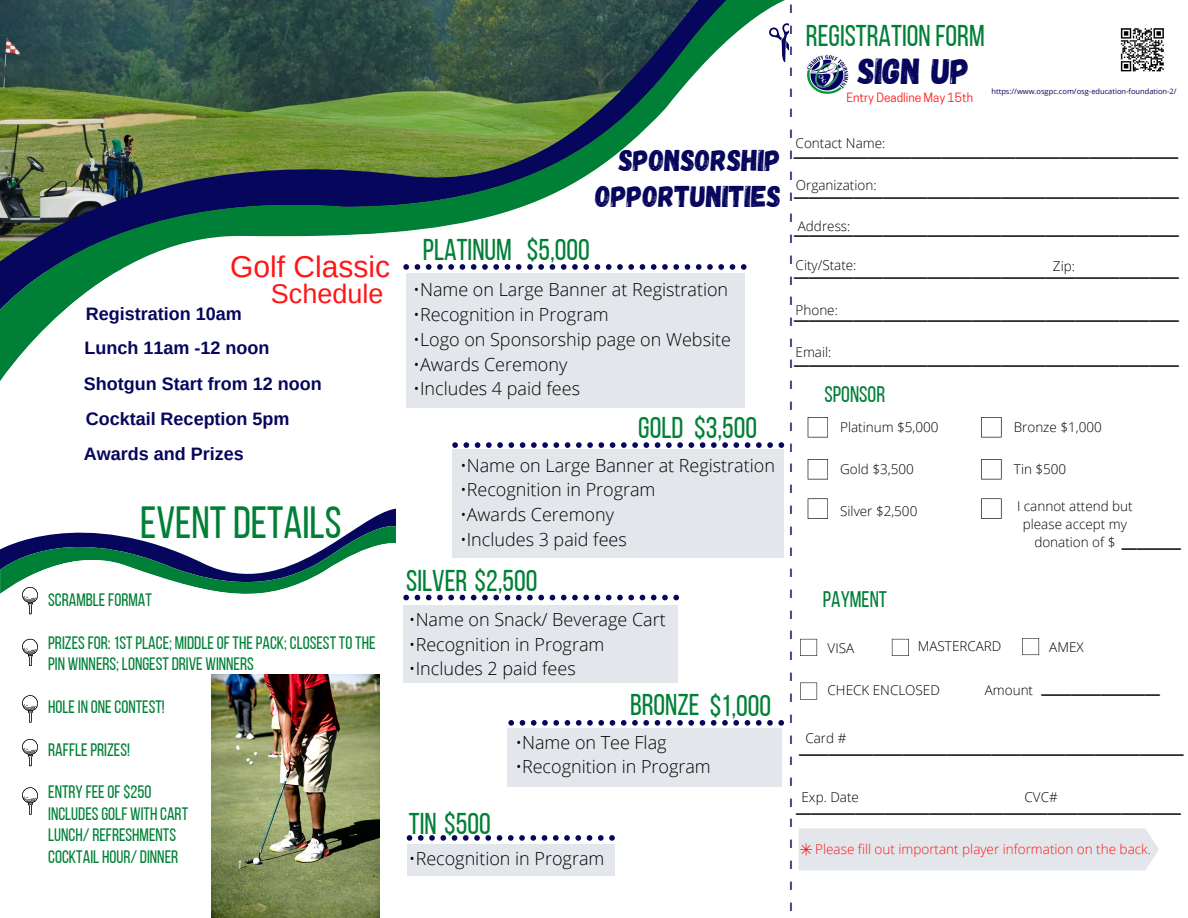
<style>
.page{position:relative;width:1188px;height:918px;background:#fff}
.page>*{position:absolute;margin:0;border:0;box-sizing:border-box;transform-origin:0 0}
.t1{font:45px "Bebas Neue";color:#008037}
.t2{font:36.15px "Gagalin";color:#06065c}
.t3{font:300 36px "Open Sans";color:#000}
.t4{font:300 36px "Open Sans";color:#06065c}
.t5{font:30px "Bebas Neue";color:#008037}
.t6{font:30px "Gagalin";color:#06065c}
.t7{font:30px "Arimo";color:#ff1616}
.t8{font:27px "Arimo";color:#ff1616}
.t9{font:22.5px "Bebas Neue";color:#008037}
.t10{font:300 18px "Open Sans";color:#000}
.t11{font:18px/21.3px "Bebas Neue";color:#008037}
.t12{font:700 18px "Arimo";color:#06065c}
.t13{font:300 13.5px/18px "Open Sans";color:#000;text-align:center}
.t14{font:300 13.5px "Open Sans";color:#ff1616}
.t15{font:12px "Cooper Hewitt";color:#ff1616}
.t16{font:7.5px "Open Sans";color:#06065c}
</style>
<div class="page">
<svg style="left:800px;top:639px;width:17px;height:17px"></svg>
<svg style="left:892px;top:639px;width:17px;height:17px"></svg>
<svg style="left:1022px;top:638px;width:17px;height:17px"></svg>
<svg style="left:800px;top:683px;width:17px;height:17px"></svg>
<svg style="left:981px;top:417px;width:21px;height:20px"></svg>
<svg style="left:981px;top:459px;width:21px;height:20px"></svg>
<svg style="left:981px;top:498px;width:21px;height:21px"></svg>
<div style="left:799px;top:828px;width:360px;height:43px;background:#e3e7eb"></div>
<svg style="left:0;top:0;width:828px;height:548px"></svg>
<div style="left:406px;top:273px;width:339px;height:135px;background:#e3e7eb"></div>
<img style="left:796px;top:47px;width:53px;height:58px">
<svg style="left:769px;top:23px;width:20px;height:39px"></svg>
<svg style="left:0;top:509px;width:396px;height:105px"></svg>
<svg style="left:22px;top:638px;width:16px;height:28px"></svg>
<svg style="left:22px;top:695px;width:16px;height:28px"></svg>
<svg style="left:22px;top:739px;width:16px;height:27px"></svg>
<svg style="left:22px;top:787px;width:16px;height:28px"></svg>
<img style="left:212px;top:675px;width:167px;height:243px">
<div style="left:452px;top:450px;width:331px;height:108px;background:#e3e7eb"></div>
<div style="left:403px;top:605px;width:274px;height:78px;background:#e3e7eb"></div>
<div style="left:507px;top:728px;width:275px;height:59px;background:#e3e7eb"></div>
<div style="left:407px;top:844px;width:208px;height:32px;background:#e3e7eb"></div>
<svg style="left:403px;top:264px;width:344px;height:6px"></svg>
<svg style="left:452px;top:442px;width:332px;height:6px"></svg>
<svg style="left:403px;top:595px;width:276px;height:5px"></svg>
<svg style="left:508px;top:720px;width:276px;height:6px"></svg>
<svg style="left:407px;top:835px;width:208px;height:6px"></svg>
<img style="left:1120px;top:28px;width:44px;height:44px">
<p class="t7" style="left:230px;top:249px;width:161px">Golf Classic</p>
<p class="t8" style="left:271px;top:279px;width:114px">Schedule</p>
<p class="t12" style="left:86px;top:304px;width:157px">Registration 10am</p>
<p class="t12" style="left:85px;top:338px;width:186px">Lunch 11am -12 noon</p>
<p class="t12" style="left:84px;top:374px;width:239px">Shotgun Start from 12 noon</p>
<p class="t12" style="left:86px;top:409px;width:205px">Cocktail Reception 5pm</p>
<p class="t12" style="left:84px;top:444px;width:161px">Awards and Prizes</p>
<p class="t1" style="left:140px;top:504px;width:203px">EVENT DETAILS</p>
<p class="t11" style="left:48px;top:591px;width:105px">SCRAMBLE FORMAT</p>
<p class="t11" style="left:48px;top:634px;width:329px">PRIZES FOR: 1ST PLACE; MIDDLE OF THE PACK; CLOSESTTO THE<br>PIN WINNERS; LONGEST DRIVE WINNERS</p>
<h4 class="t11" style="left:48px;top:698px;width:118px">HOLE IN ONE CONTEST!</h4>
<h4 class="t11" style="left:48px;top:741px;width:83px">RAFFLE PRIZES!</h4>
<p class="t11" style="left:48px;top:783px;width:105px">ENTRY FEEOF $250</p>
<p class="t11" style="left:48px;top:805px;width:142px">INCLUDES GOLF WITH CART</p>
<h3 class="t11" style="left:48px;top:826px;width:129px">LUNCH/ REFRESHMENTS</h3>
<p class="t11" style="left:48px;top:847px;width:132px">COCKTAIL HOUR/DINNER</p>
<p class="t6" style="left:619px;top:141px;width:163px">SPONSORSHIP</p>
<p class="t6" style="left:595px;top:177px;width:187px">OPPORTUNITIES</p>
<h4 class="t5" style="left:423px;top:237px;width:91px">PLATINUM</h4>
<h4 class="t5" style="left:527px;top:237px;width:65px">$5,000</h4>
<p class="t10" style="left:413px;top:277px;width:316px">•Name on Large Banner at Registration</p>
<p class="t10" style="left:413px;top:302px;width:197px">•Recognition in Program</p>
<p class="t10" style="left:413px;top:327px;width:319px">•Logo on Sponsorship page on Website</p>
<p class="t10" style="left:413px;top:351px;width:155px">•Awards Ceremony</p>
<p class="t10" style="left:413px;top:376px;width:168px">•Includes 4 paid fees</p>
<p class="t5" style="left:638px;top:416px;width:120px">GOLD $3,500</p>
<p class="t10" style="left:460px;top:452px;width:316px">•Name on Large Banner at Registration</p>
<h4 class="t10" style="left:460px;top:477px;width:197px">•Recognition in Program</h4>
<h4 class="t10" style="left:460px;top:502px;width:155px">•Awards Ceremony</h4>
<p class="t10" style="left:460px;top:527px;width:168px">•Includes 3 paid fees</p>
<p class="t5" style="left:406px;top:568px;width:133px">SILVER $2,500</p>
<p class="t10" style="left:409px;top:607px;width:258px">•Name on Snack/ Beverage Cart</p>
<p class="t10" style="left:409px;top:631px;width:197px">•Recognition in Program</p>
<p class="t10" style="left:409px;top:656px;width:168px">•Includes 2 paid fees</p>
<p class="t5" style="left:630px;top:693px;width:143px">BRONZE $1,000</p>
<p class="t5" style="left:409px;top:811px;width:83px">TIN $500</p>
<p class="t10" style="left:515px;top:729px;width:153px">•Name on Tee Flag</p>
<p class="t10" style="left:515px;top:754px;width:197px">•Recognition in Program</p>
<p class="t10" style="left:409px;top:846px;width:197px">•Recognition in Program</p>
<h4 class="t4" style="left:820px;top:3px;width:911px;rotate:90deg">- - - - - - - - - - - - - - - - - - - - - - - - - - - - - - - - - - - - - - - - - - - -</h4>
<p class="t5" style="left:806px;top:23px;width:180px">REGISTRATION FORM</p>
<p class="t2" style="left:858px;top:48px;width:114px">SIGN UP</p>
<p class="t16" style="left:992px;top:86px;width:187px">https://www.osgpc.com/osg-education-foundation-2/</p>
<p class="t15" style="left:846px;top:93px;width:128px">Entry Deadline May 15th</p>
<h2 class="t13" style="left:796px;top:134px;width:91px">Contact Name:</h2>
<h3 class="t3" style="left:794px;top:116px;width:386px">__________________________</h3>
<p class="t13" style="left:796px;top:176px;width:82px">Organization:</p>
<p class="t3" style="left:794px;top:155px;width:386px">__________________________</p>
<p class="t13" style="left:798px;top:217px;width:54px">Address:</p>
<p class="t13" style="left:796px;top:256px;width:62px">City/State:</p>
<p class="t13" style="left:1053px;top:257px;width:24px">Zip:</p>
<p class="t13" style="left:796px;top:301px;width:44px">Phone:</p>
<p class="t3" style="left:794px;top:194px;width:386px">__________________________</p>
<p class="t3" style="left:794px;top:236px;width:386px">__________________________</p>
<p class="t3" style="left:794px;top:279px;width:386px">__________________________</p>
<p class="t13" style="left:796px;top:343px;width:37px">Email:</p>
<p class="t9" style="left:825px;top:385px;width:62px">SPONSOR</p>
<p class="t3" style="left:794px;top:324px;width:386px">__________________________</p>
<p class="t13" style="left:840px;top:418px;width:100px">Platinum $5,000</p>
<p class="t13" style="left:840px;top:459px;width:75px">Gold $3,500</p>
<p class="t13" style="left:840px;top:502px;width:79px">Silver $2,500</p>
<p class="t13" style="left:1014px;top:418px;width:90px">Bronze $1,000</p>
<h4 class="t13" style="left:1014px;top:459px;width:54px">Tin $500</h4>
<h4 class="t13" style="left:1017px;top:496px;width:117px">I cannot attend but please accept my donation of $</h4>
<p class="t3" style="left:1122px;top:506px;width:61px">____</p>
<h6 class="t9" style="left:823px;top:590px;width:66px">PAYMENT</h6>
<p class="t13" style="left:828px;top:639px;width:28px">VISA</p>
<p class="t13" style="left:918px;top:637px;width:85px">MASTERCARD</p>
<p class="t13" style="left:1049px;top:638px;width:36px">AMEX</p>
<p class="t13" style="left:828px;top:680px;width:114px">CHECK ENCLOSED</p>
<p class="t13" style="left:985px;top:680px;width:50px">Amount</p>
<h6 class="t3" style="left:1042px;top:652px;width:120px">________</h6>
<p class="t13" style="left:805px;top:728px;width:43px">Card #</p>
<p class="t3" style="left:799px;top:712px;width:386px">__________________________</p>
<p class="t13" style="left:802px;top:788px;width:59px">Exp. Date</p>
<h1 class="t13" style="left:1025px;top:788px;width:35px">CVC#</h1>
<p class="t3" style="left:796px;top:771px;width:386px">__________________________</p>
<p class="t14" style="left:815px;top:840px;width:337px">Please fill out important player information on the back.</p>
</div>
